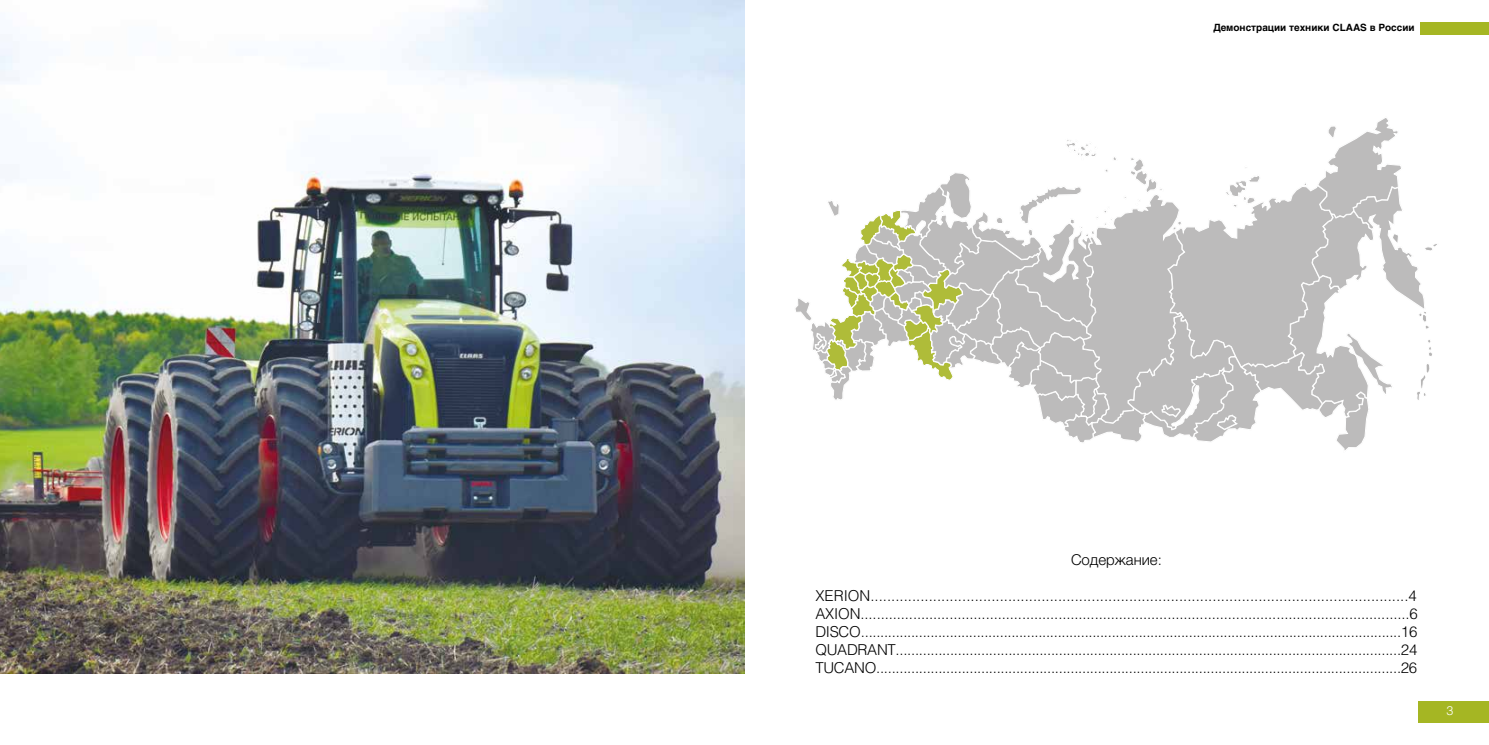
<style>
.page{position:relative;width:1489px;height:745px;background:#fff}
.page>*{position:absolute;margin:0;border:0;box-sizing:border-box;transform-origin:0 0}
.t1{font:300 15px/18px "Helvetica";letter-spacing:-.02em;color:#000;text-align:justify}
.t2{font:300 15px "Helvetica";color:#000}
.t3{font:300 12.5px "Helvetica";color:#fff}
.t4{font:700 10px "Helvetica";color:#000}
</style>
<div class="page">
<div style="left:1419px;top:22px;width:69px;height:13px;background:#a5b623"></div>
<div style="left:1417px;top:700px;width:71px;height:22px;background:#a5b623"></div>
<svg style="left:795px;top:118px;width:642px;height:332px"></svg>
<img style="left:0;top:0;width:744px;height:673px">
<p class="t4" style="left:1213px;top:20px;width:203px">Демонстрации техники CLAAS в России</p>
<p class="t2" style="left:1070px;top:546px;width:92px">Содержание:</p>
<p class="t1" style="left:815px;top:585px;width:604px">XERION.................................................................................................................................4<br>AXION........................................................................................................................................6<br>DISCO ............................................................................................................................................16<br>QUADRANT..................................................................................................................................24<br>TUCANO.......................................................................................................................................26</p>
<p class="t3" style="left:1446px;top:699px;width:8px">3</p>
</div>
